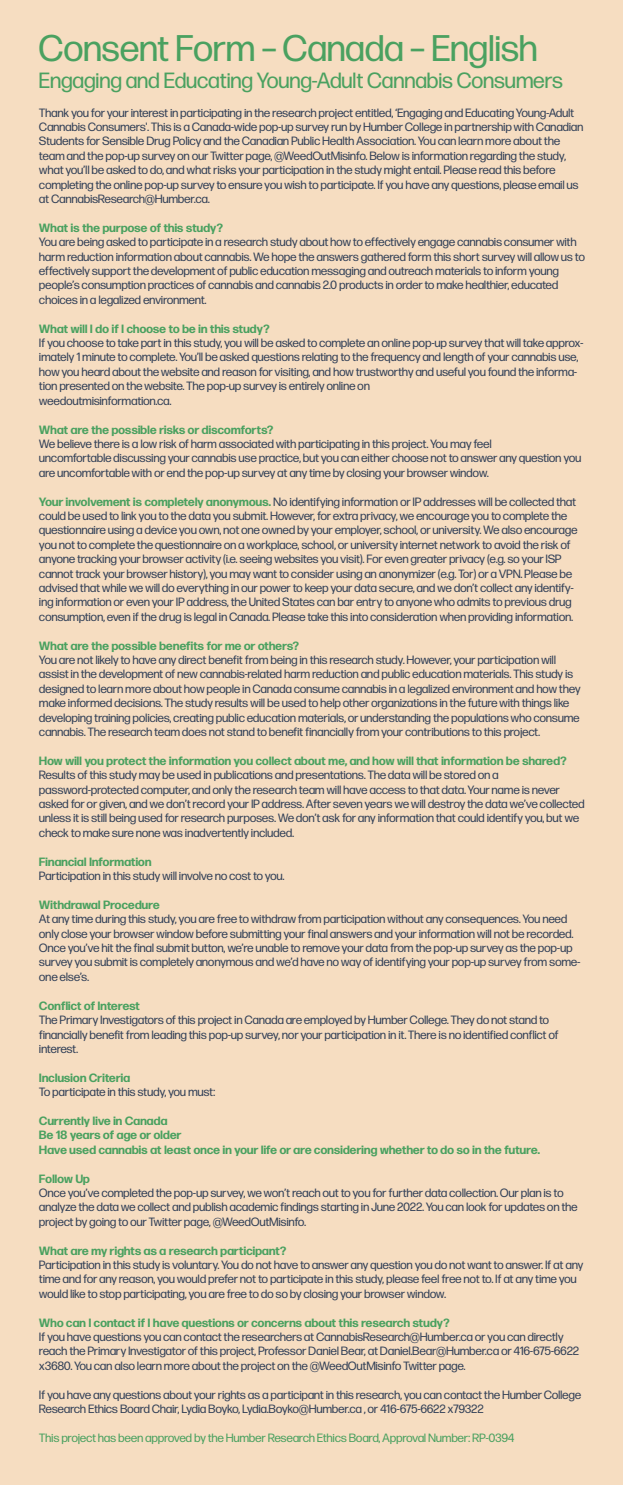
<style>
.page{position:relative;width:623px;height:1485px;background:#fff}
.page>*{position:absolute;margin:0;border:0;box-sizing:border-box;transform-origin:0 0}
.t1{font:37px "Forma DJR Banner";letter-spacing:.025em;color:#4aa160}
.t2{font:22px "Forma DJR Banner";letter-spacing:.025em;color:#4aa160}
.t3{font:12px/14.4px "Forma DJR Banner";letter-spacing:.025em;color:#334158}
.t4{font:700 12px/14.4px "Forma DJR Banner";letter-spacing:.025em;color:#4aa160}
.t5{font:12px "Forma DJR Banner";letter-spacing:.025em;color:#4aa160}
.s1{font-weight:700;color:#4aa160}
</style>
<div class="page">
<div style="left:0;top:0;width:622px;height:1484px;background:#f6ddc1"></div>
<h1 class="t1" style="left:39px;top:26px;width:498px">Consent Form – Canada – English</h1>
<h2 class="t2" style="left:39px;top:67px;width:524px">Engaging and Educating Young-Adult Cannabis Consumers</h2>
<p class="t3" style="left:39px;top:105px;width:545px">Thank you for your interest in participating in the research project entitled, ‘Engaging and Educating Young-Adult Cannabis Consumers'. This is a Canada-wide pop-up survey run by Humber College in partnership with Canadian Students for Sensible Drug Policy and the Canadian Public Health Association. You can learn more about the team and the pop-up survey on our Twitter page, @WeedOutMisinfo. Below is information regarding the study, what you’ll be asked to do, and what risks your participation in the study might entail. Please read this before completing the online pop-up survey to ensure you wish to participate. If you have any questions, please email us at CannabisResearch@Humber.ca.</p>
<p class="t4" style="left:39px;top:220px;width:185px">What is the purpose of this study?</p>
<p class="t3" style="left:39px;top:235px;width:546px">You are being asked to participate in a research study about how to effectively engage cannabis consumer with harm reduction information about cannabis. We hope the answers gathered form this short survey will allow us to effectively support the development of public education messaging and outreach materials to inform young people’s consumption practices of cannabis and cannabis 2.0 products in order to make healthier, educated choices in a legalized environment.</p>
<p class="t4" style="left:39px;top:321px;width:231px">What will I do if I choose to be in this study?</p>
<p class="t3" style="left:39px;top:335px;width:545px">If you choose to take part in this study, you will be asked to complete an online pop-up survey that will take approx&shy;imately 1 minute to complete. You’ll be asked questions relating to the frequency and length of your cannabis use, how you heard about the website and reason for visiting, and how trustworthy and useful you found the informa&shy;tion presented on the website. The pop-up survey is entirely online on<br>weedoutmisinformation.ca.</p>
<p class="t4" style="left:39px;top:422px;width:235px">What are the possible risks or discomforts?</p>
<p class="t3" style="left:39px;top:436px;width:543px">We believe there is a low risk of harm associated with participating in this project. You may feel<br>uncomfortable discussing your cannabis use practice, but you can either choose not to answer any question you are uncomfortable with or end the pop-up survey at any time by closing your browser window.</p>
<p class="t3" style="left:39px;top:494px;width:539px"><span class="s1">Your involvement is completely anonymous.</span> No identifying information or IP addresses will be collected that could be used to link you to the data you submit. However, for extra privacy, we encourage you to complete the questionnaire using a device you own, not one owned by your employer, school, or university. We also encourage you not to complete the questionnaire on a workplace, school, or university internet network to avoid the risk of anyone tracking your browser activity (i.e. seeing websites you visit). For even greater privacy (e.g. so your ISP cannot track your browser history), you may want to consider using an anonymizer (e.g. Tor) or a VPN. Please be advised that while we will do everything in our power to keep your data secure, and we don’t collect any identify&shy;ing information or even your IP address, the United States can bar entry to anyone who admits to previous drug consumption, even if the drug is legal in Canada. Please take this into consideration when providing information.</p>
<p class="t4" style="left:39px;top:638px;width:261px">What are the possible benefits for me or others?</p>
<p class="t3" style="left:39px;top:652px;width:542px">You are not likely to have any direct benefit from being in this research study. However, your participation will assist in the development of new cannabis-related harm reduction and public education materials. This study is designed to learn more about how people in Canada consume cannabis in a legalized environment and how they make informed decisions. The study results will be used to help other organizations in the future with things like developing training policies, creating public education materials, or understanding the populations who consume cannabis. The research team does not stand to benefit financially from your contributions to this project.</p>
<p class="t4" style="left:39px;top:753px;width:528px">How will you protect the information you collect about me, and how will that information be shared?</p>
<p class="t3" style="left:39px;top:767px;width:546px">Results of this study may be used in publications and presentations. The data will be stored on a password-protected computer, and only the research team will have access to that data. Your name is never asked for or given, and we don’t record your IP address. After seven years we will destroy the data we’ve collected unless it is still being used for research purposes. We don’t ask for any information that could identify you, but we check to make sure none was inadvertently included.</p>
<p class="t4" style="left:39px;top:854px;width:113px">Financial Information</p>
<p class="t3" style="left:39px;top:868px;width:246px">Participation in this study will involve no cost to you.</p>
<p class="t4" style="left:39px;top:897px;width:122px">Withdrawal Procedure</p>
<p class="t3" style="left:39px;top:911px;width:542px">At any time during this study, you are free to withdraw from participation without any consequences. You need only close your browser window before submitting your final answers and your information will not be recorded.<br>Once you’ve hit the final submit button, we’re unable to remove your data from the pop-up survey as the pop-up survey you submit is completely anonymous and we’d have no way of identifying your pop-up survey from some&shy;one else’s.</p>
<p class="t4" style="left:39px;top:998px;width:102px">Conflict of Interest</p>
<p class="t3" style="left:39px;top:1012px;width:520px">The Primary Investigators of this project in Canada are employed by Humber College. They do not stand to financially benefit from leading this pop-up survey, nor your participation in it. There is no identified conflict of interest.</p>
<p class="t4" style="left:39px;top:1070px;width:92px">Inclusion Criteria</p>
<p class="t3" style="left:39px;top:1084px;width:177px">To participate in this study, you must:</p>
<p class="t4" style="left:39px;top:1113px;width:501px">Currently live in Canada<br>Be 18 years of age or older<br>Have used cannabis at least once in your life or are considering whether to do so in the future.</p>
<p class="t4" style="left:39px;top:1171px;width:52px">Follow Up</p>
<p class="t3" style="left:39px;top:1185px;width:539px">Once you’ve completed the pop-up survey, we won’t reach out to you for further data collection. Our plan is to analyze the data we collect and publish academic findings starting in June 2022. You can look for updates on the project by going to our Twitter page, @WeedOutMisinfo.</p>
<p class="t4" style="left:39px;top:1243px;width:248px">What are my rights as a research participant?</p>
<p class="t3" style="left:39px;top:1257px;width:545px">Participation in this study is voluntary. You do not have to answer any question you do not want to answer. If at any time and for any reason, you would prefer not to participate in this study, please feel free not to. If at any time you would like to stop participating, you are free to do so by closing your browser window.</p>
<p class="t4" style="left:39px;top:1315px;width:411px">Who can I contact if I have questions or concerns about this research study?</p>
<p class="t3" style="left:39px;top:1329px;width:540px">If you have questions you can contact the researchers at CannabisResearch@Humber.ca or you can directly reach the Primary Investigator of this project, Professor Daniel Bear, at Daniel.Bear@Humber.ca or 416-675-6622 x3680. You can also learn more about the project on the @WeedOutMisinfo Twitter page.</p>
<p class="t3" style="left:39px;top:1387px;width:543px">If you have any questions about your rights as a participant in this research, you can contact the Humber College<br>Research Ethics Board Chair, Lydia Boyko, Lydia.Boyko@Humber.ca , or 416-675-6622 x79322</p>
<p class="t5" style="left:39px;top:1430px;width:476px">This project has been approved by the Humber Research Ethics Board, Approval Number: RP-0394</p>
</div>
